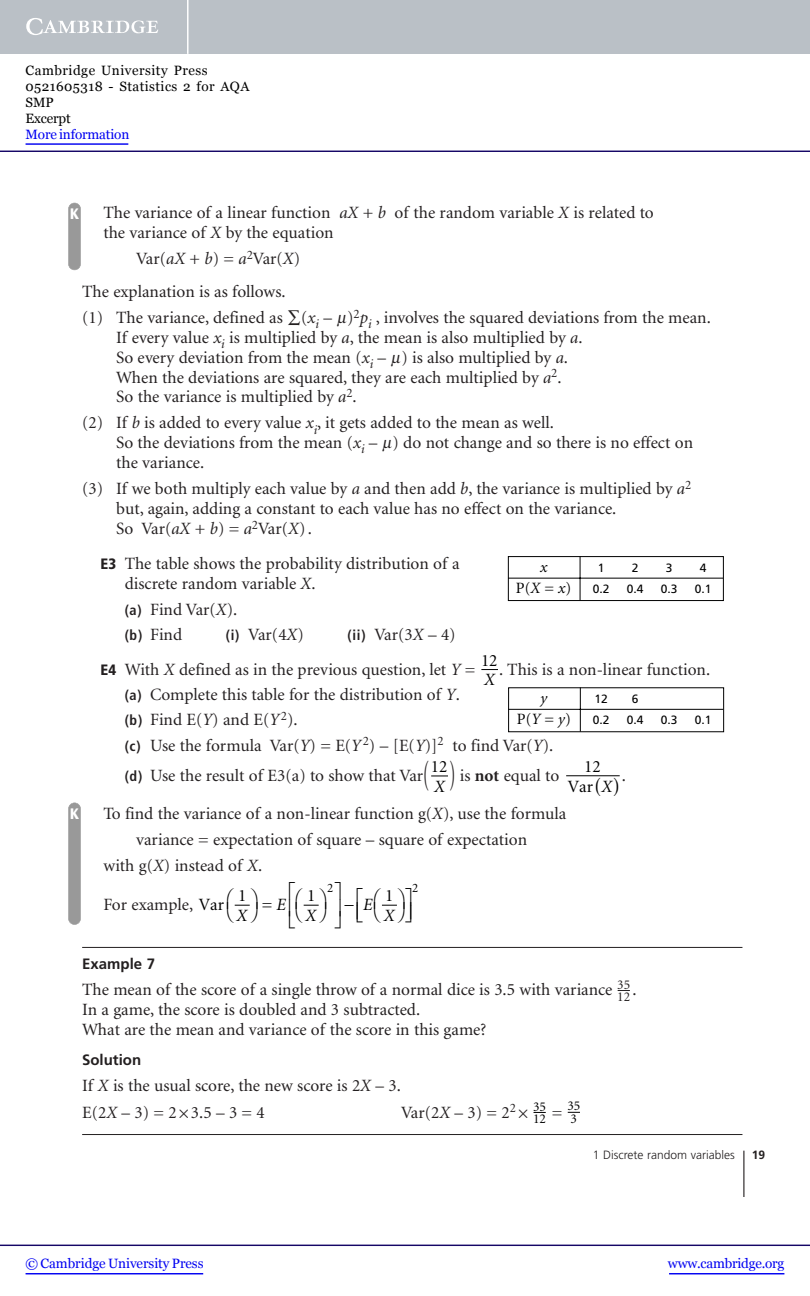
<style>
.page{position:relative;width:810px;height:1296px;background:#fff}
.page>*{position:absolute;margin:0;border:0;box-sizing:border-box;transform-origin:0 0}
.t1{font:17.25px/19.8px "Minion";color:#231f20}
.t2{font:17.25px/19.6px "Minion";color:#000;text-align:center}
.t3{font:italic 17.25px "Minion";color:#000}
.t4{font:15.75px "Minion";color:#000}
.t5{font:italic 15.75px "Minion";color:#000}
.t6{font:700 15px "Frutiger";color:#231f20}
.t7{font:700 15px "Barmeno BQ";color:#fff}
.t8{font:13.5px/16.2px "Georgia";letter-spacing:.035em;color:#000}
.t9{font:13.5px "Georgia";letter-spacing:-.01em;color:#0000f1}
.t10{font:13.5px/12.3px "Minion";color:#000}
.t11{font:13.5px/12.3px "Minion";color:#231f20}
.t12{font:12.9px "Minion";color:#000}
.t13{font:12px "Frutiger";color:#000}
.t14{font:300 12px "Frutiger";color:#231f20}
.t15{font:700 12px "Frutiger";color:#231f20}
.s1{font-style:italic}
.s2{font-family:"Math SMP"}
.s3{font-family:"Frutiger";font-weight:900;font-stretch:condensed;font-size:15px}
.s4{font-family:"Frutiger";font-weight:700;font-stretch:condensed;font-size:14.25px}
.s5{font-size:34.5px}
.s6{font-weight:700}
.s7{color:#000}
</style>
<div class="page">
<hr style="left:743px;top:1151px;width:1px;height:46px;background:#231f20">
<hr style="left:82px;top:947px;width:660px;height:1px;background:#231f20">
<hr style="left:82px;top:1134px;width:660px;height:1px;background:#231f20">
<svg style="left:618px;top:990px;width:12px;height:1px"></svg>
<hr style="left:566px;top:776px;width:54px;height:1px;background:#000">
<svg style="left:431px;top:776px;width:17px;height:1px"></svg>
<svg style="left:481px;top:669px;width:17px;height:1px"></svg>
<svg style="left:534px;top:1112px;width:12px;height:1px"></svg>
<svg style="left:568px;top:1112px;width:12px;height:1px"></svg>
<div style="left:69px;top:203px;width:12px;height:67px;background:#999;border-radius:6px"></div>
<div style="left:68px;top:203px;width:13px;height:67px;border:1px solid #999;border-radius:6px"></div>
<div style="left:69px;top:803px;width:12px;height:121px;background:#999;border-radius:6px"></div>
<div style="left:68px;top:803px;width:13px;height:122px;border:1px solid #999;border-radius:6px"></div>
<div style="left:508px;top:556px;width:216px;height:45px;border:1px solid #000"></div>
<hr style="left:580px;top:556px;width:1px;height:44px;background:#000">
<hr style="left:508px;top:578px;width:215px;height:1px;background:#000">
<hr style="left:580px;top:687px;width:1px;height:45px;background:#000">
<hr style="left:508px;top:709px;width:215px;height:1px;background:#000">
<hr style="left:0;top:151px;width:810px;height:1px;background:#150666">
<hr style="left:0;top:1245px;width:810px;height:1px;background:#150666">
<hr style="left:26px;top:1273px;width:177px;height:1px;background:#0000f1">
<hr style="left:669px;top:1273px;width:115px;height:1px;background:#0000f1">
<div style="left:0;top:0;width:810px;height:54px;background:#bac0c6"></div>
<svg style="left:26px;top:18px;width:132px;height:17px"></svg>
<hr style="left:187px;top:0;width:2px;height:54px;background:#fff">
<hr style="left:26px;top:143px;width:102px;height:2px;background:#0000f1">
<svg style="left:234px;top:904px;width:16px;height:2px"></svg>
<svg style="left:303px;top:904px;width:16px;height:2px"></svg>
<svg style="left:382px;top:904px;width:15px;height:2px"></svg>
<p class="t8" style="left:26px;top:62px;width:225px">Cambridge University Press<br>0521605318 - Statistics 2 for AQA<br>SMP<br>Excerpt</p>
<p class="t9" style="left:26px;top:127px;width:105px">More information</p>
<p class="t1" style="left:103px;top:204px;width:552px">The variance of a linear function <span class="s1">aX</span> + <span class="s1">b</span> of the random variable <span class="s1">X</span> is related to the variance of <span class="s1">X</span> by the equation</p>
<p class="t1" style="left:82px;top:244px;width:220px;line-height:32.5px;text-indent:54px">Var(<span class="s1">aX</span> + <span class="s1">b</span>) = <span class="s1">a</span><sup>2</sup>Var(<span class="s1">X</span>)<br>The explanation is as follows.</p>
<p class="t1" style="left:116px;top:309px;width:596px;text-indent:-34px">(1) The variance, defined as <span class="s2">g</span>(<span class="s1">x</span><sub>i</sub> – <span class="s2">M</span>)<sup>2</sup><span class="s1">p</span><sub>i</sub> , involves the squared deviations from the mean.<br>If every value <span class="s1">x</span><sub>i</sub> is multiplied by <span class="s1">a</span>, the mean is also multiplied by <span class="s1">a</span>.<br>So every deviation from the mean (<span class="s1">x</span><sub>i</sub> – <span class="s2">M</span>) is also multiplied by <span class="s1">a</span>.<br>When the deviations are squared, they are each multiplied by <span class="s1">a</span><sup>2</sup>.<br>So the variance is multiplied by <span class="s1">a</span><sup>2</sup>.</p>
<p class="t1" style="left:116px;top:415px;width:579px;text-indent:-34px">(2) If <span class="s1">b</span> is added to every value <span class="s1">x</span><sub>i</sub>, it gets added to the mean as well.<br>So the deviations from the mean (<span class="s1">x</span><sub>i</sub> – <span class="s2">M</span>) do not change and so there is no effect on the variance.</p>
<p class="t1" style="left:116px;top:480px;width:577px;text-indent:-34px">(3) If we both multiply each value by <span class="s1">a</span> and then add <span class="s1">b</span>, the variance is multiplied by <span class="s1">a</span><sup>2 </sup>but, again, adding a constant to each value has no effect on the variance.<br>So Var(<span class="s1">aX</span> + <span class="s1">b</span>) = <span class="s1">a</span><sup>2</sup>Var(<span class="s1">X</span>).</p>
<p class="t1" style="left:125px;top:555px;width:337px;text-indent:-24px"><span class="s3">E3</span> The table shows the probability distribution of a discrete random variable <span class="s1">X</span>.</p>
<p class="t1" style="left:125px;top:598px;width:114px;line-height:25.3px"><span class="s4">(a)</span> Find Var(<span class="s1">X</span>). <span class="s4">(b)</span> Find</p>
<p class="t7" style="left:70px;top:208px;width:10px">K</p>
<p class="t5" style="left:540px;top:561px;width:9px">x</p>
<p class="t13" style="left:598px;top:563px;width:8px">1</p>
<p class="t13" style="left:632px;top:563px;width:8px">2</p>
<p class="t13" style="left:666px;top:563px;width:8px">3</p>
<p class="t13" style="left:700px;top:563px;width:8px">4</p>
<p class="t4" style="left:516px;top:582px;width:57px">P(<span class="s1">X</span> = <span class="s1">x</span>)</p>
<p class="t13" style="left:593px;top:584px;width:18px">0.2</p>
<p class="t13" style="left:627px;top:584px;width:18px">0.4</p>
<p class="t13" style="left:661px;top:584px;width:18px">0.3</p>
<p class="t13" style="left:695px;top:584px;width:18px">0.1</p>
<p class="t1" style="left:101px;top:618px;width:376px;line-height:34.7px;text-indent:247px"><span class="s4">(ii)</span> Var(3<span class="s1">X</span> – 4)<br><span class="s3">E4</span> With <span class="s1">X</span> defined as in the previous question, let <span class="s1">Y</span> =</p>
<p class="t1" style="left:226px;top:626px;width:80px"><span class="s4">(i)</span> Var(4<span class="s1">X</span>)</p>
<p class="t2" style="left:481px;top:652px;width:18px">12</p>
<p class="t3" style="left:484px;top:673px;width:12px">X</p>
<p class="t1" style="left:499px;top:661px;width:212px">. This is a non-linear function.</p>
<p class="t1" style="left:125px;top:683px;width:430px;line-height:25.3px"><span class="s4">(a)</span> Complete this table for the distribution of <span class="s1">Y</span>.<br><span class="s4">(b)</span> Find E(<span class="s1">Y</span>) and E(<span class="s1">Y</span><sup>2</sup>).<br><span class="s4">(c)</span> Use the formula Var(<span class="s1">Y</span>) = E(<span class="s1">Y</span><sup>2</sup>) – [E(<span class="s1">Y</span>)]<sup>2</sup> to find Var(<span class="s1">Y</span>).</p>
<p class="t1" style="left:125px;top:767px;width:436px"><span class="s4">(d)</span> Use the result of E3(a) to show that Var<span class="s5">( )</span> is <span class="s6">not</span> equal to</p>
<p class="t5" style="left:540px;top:692px;width:8px">y</p>
<p class="t13" style="left:595px;top:694px;width:15px">12</p>
<p class="t13" style="left:632px;top:694px;width:8px">6</p>
<p class="t4" style="left:517px;top:713px;width:55px">P(<span class="s1">Y</span> = <span class="s1">y</span>)</p>
<p class="t13" style="left:593px;top:715px;width:18px">0.2</p>
<p class="t13" style="left:627px;top:715px;width:18px">0.4</p>
<p class="t13" style="left:661px;top:715px;width:18px">0.3</p>
<p class="t13" style="left:695px;top:715px;width:18px">0.1</p>
<p class="t2" style="left:568px;top:758px;width:46px">12<br>Var <span class="s1">X</span></p>
<p class="t2" style="left:431px;top:758px;width:18px">12</p>
<p class="t3" style="left:434px;top:780px;width:12px">X</p>
<p class="t1" style="left:622px;top:767px;width:6px">.</p>
<p class="t7" style="left:70px;top:808px;width:10px">K</p>
<p class="t1" style="left:103px;top:805px;width:465px">To find the variance of a non-linear function g(<span class="s1">X</span>), use the formula</p>
<p class="t1" style="left:136px;top:831px;width:392px">variance = expectation of square – square of expectation</p>
<p class="t1" style="left:103px;top:857px;width:160px">with g(<span class="s1">X</span>) instead of <span class="s1">X</span>.</p>
<p class="t1" style="left:103px;top:896px;width:122px">For example, <span class="s7">Var</span></p>
<p class="t12" style="left:327px;top:883px;width:8px">2</p>
<p class="t12" style="left:412px;top:883px;width:8px">2</p>
<p class="t2" style="left:238px;top:888px;width:10px">1</p>
<p class="t2" style="left:307px;top:888px;width:10px">1</p>
<p class="t2" style="left:385px;top:888px;width:10px">1</p>
<p class="t2" style="left:262px;top:896px;width:25px">=<span class="s1">E</span></p>
<p class="t3" style="left:363px;top:897px;width:11px">E</p>
<p class="t3" style="left:237px;top:909px;width:12px">X</p>
<p class="t3" style="left:306px;top:909px;width:12px">X</p>
<p class="t3" style="left:384px;top:909px;width:12px">X</p>
<p class="t6" style="left:82px;top:958px;width:74px">Example 7</p>
<p class="t1" style="left:82px;top:981px;width:556px">The mean of the score of a single throw of a normal dice is 3.5 with variance .<br>In a game, the score is doubled and 3 subtracted.<br>What are the mean and variance of the score in this game?</p>
<p class="t6" style="left:82px;top:1054px;width:61px">Solution</p>
<p class="t1" style="left:82px;top:1074px;width:320px;line-height:26.2px">If <span class="s1">X</span> is the usual score, the new score is 2<span class="s1">X</span> – 3.<br>E(2<span class="s1">X</span> – 3) = 2<span class="s2">9</span>3.5 – 3 = 4</p>
<p class="t11" style="left:617px;top:979px;width:14px">35<br>12</p>
<p class="t10" style="left:533px;top:1101px;width:14px">35<br>12</p>
<p class="t10" style="left:567px;top:1101px;width:14px">35<br>3</p>
<p class="t1" style="left:401px;top:1104px;width:131px">Var(2<span class="s1">X</span> – 3) = 2<sup>2</sup><span class="s2">9</span></p>
<p class="t1" style="left:552px;top:1104px;width:12px">=</p>
<p class="t14" style="left:593px;top:1150px;width:144px">1 Discrete random variables</p>
<p class="t15" style="left:752px;top:1150px;width:15px">19</p>
<p class="t9" style="left:26px;top:1255px;width:180px">© Cambridge University Press</p>
<p class="t9" style="left:668px;top:1255px;width:118px">www.cambridge.org</p>
</div>
